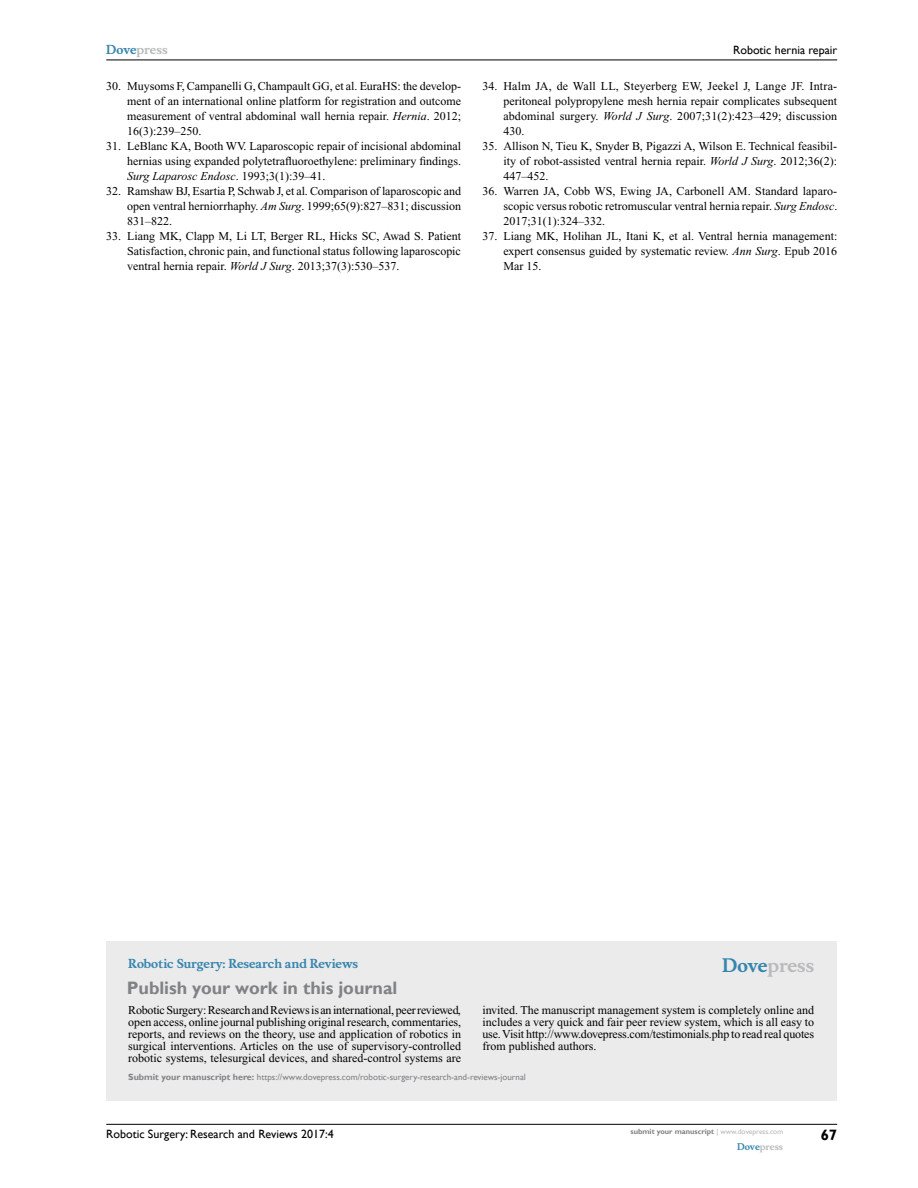
<style>
.page{position:relative;width:918px;height:1188px;background:#fff}
.page>*{position:absolute;margin:0;border:0;box-sizing:border-box;transform-origin:0 0}
.t1{font:700 18px "Gill Sans";color:#808285}
.t2{font:700 18px "Musee";color:#b8babc}
.t3{font:700 15px "Gill Sans";color:#000}
.t4{font:12px/15px "Times New Roman";color:#000;text-align:justify}
.t5{font:12px "Gill Sans";color:#000}
.t6{font:700 12px "Musee";color:#3785ad}
.t7{font:700 12px "Musee";color:#b8babc}
.t8{font:9px "Gill Sans";color:#808285}
.t9{font:700 9px "Musee";color:#b8babc}
.t10{font:700 7.5px "Gill Sans";color:#808285}
.s1{color:#3785ad}
.s2{font-style:italic}
.s3{font-weight:700}
.s4{font-weight:400;color:#b8babc}
</style>
<div class="page">
<div style="left:106px;top:941px;width:731px;height:159px;background:#ebebec"></div>
<hr style="left:106px;top:1124px;width:731px;height:1px;background:#000">
<hr style="left:106px;top:60px;width:731px;height:1px;background:#000">
<p class="t7" style="left:106px;top:43px;width:63px"><span class="s1">Dove</span>press</p>
<p class="t4" style="left:127px;top:79px;width:335px;text-indent:-21px">30. Muysoms F, Campanelli G, Champault GG, et al. EuraHS: the develop&shy;ment of an international online platform for registration and outcome measurement of ventral abdominal wall hernia repair. <span class="s2">Hernia</span>. 2012; 16(3):239–250.</p>
<p class="t4" style="left:127px;top:139px;width:335px;text-indent:-21px">31. LeBlanc KA, Booth WV. Laparoscopic repair of incisional abdominal hernias using expanded polytetrafluoroethylene: preliminary findings.<br><span class="s2">Surg Laparosc Endosc</span>. 1993;3(1):39–41.</p>
<p class="t4" style="left:127px;top:184px;width:335px;text-indent:-21px">32. Ramshaw BJ, Esartia P, Schwab J, et al. Comparison of laparoscopic and open ventral herniorrhaphy. <span class="s2">Am Surg</span>. 1999;65(9):827–831; discussion 831–822.</p>
<p class="t4" style="left:127px;top:229px;width:335px;text-indent:-21px">33. Liang MK, Clapp M, Li LT, Berger RL, Hicks SC, Awad S. Patient Satisfaction, chronic pain, and functional status following laparoscopic ventral hernia repair. <span class="s2">World J Surg</span>. 2013;37(3):530–537.</p>
<p class="t5" style="left:733px;top:43px;width:106px">Robotic hernia repair</p>
<p class="t4" style="left:503px;top:79px;width:335px;text-indent:-21px">34. Halm JA, de Wall LL, Steyerberg EW, Jeekel J, Lange JF. Intra&shy;peritoneal polypropylene mesh hernia repair complicates subsequent abdominal surgery. <span class="s2">World J Surg</span>. 2007;31(2):423–429; discussion 430.</p>
<p class="t4" style="left:503px;top:139px;width:335px;text-indent:-21px">35. Allison N, Tieu K, Snyder B, Pigazzi A, Wilson E. Technical feasibil&shy;ity of robot-assisted ventral hernia repair. <span class="s2">World J Surg</span>. 2012;36(2):<br>447–452.</p>
<p class="t4" style="left:503px;top:184px;width:336px;text-indent:-21px">36. Warren JA, Cobb WS, Ewing JA, Carbonell AM. Standard laparo&shy;scopic versus robotic retromuscular ventral hernia repair. <span class="s2">Surg Endosc</span>.<br>2017;31(1):324–332.</p>
<p class="t4" style="left:503px;top:229px;width:336px;text-indent:-21px">37. Liang MK, Holihan JL, Itani K, et al. Ventral hernia management: expert consensus guided by systematic review. <span class="s2">Ann Surg</span>. Epub 2016<br>Mar 15.</p>
<p class="t6" style="left:128px;top:956px;width:231px">Robotic Surgery: Research and Reviews</p>
<h1 class="t1" style="left:127px;top:977px;width:272px">Publish your work in this journal</h1>
<h1 class="t2" style="left:722px;top:955px;width:94px"><span class="s1">Dove</span>press</h1>
<p class="t4" style="left:128px;top:1004px;width:334px;line-height:12px">Robotic Surgery: Research and Reviews is an international, peer reviewed, open access, online journal publishing original research, commentaries, reports, and reviews on the theory, use and application of robotics in surgical interventions. Articles on the use of supervisory-controlled robotic systems, telesurgical devices, and shared-control systems are</p>
<p class="t4" style="left:482px;top:1004px;width:333px;line-height:12px">invited. The manuscript management system is completely online and includes a very quick and fair peer review system, which is all easy to use. Visit http://www.dovepress.com/testimonials.php to read real quotes from published authors.</p>
<p class="t8" style="left:128px;top:1072px;width:399px"><span class="s3">Submit your manuscript here:</span> https://www.dovepress.com/robotic-surgery-research-and-reviews-journal</p>
<p class="t5" style="left:106px;top:1127px;width:229px">Robotic Surgery: Research and Reviews 2017:4</p>
<p class="t10" style="left:631px;top:1127px;width:154px">submit your manuscript <span class="s4">| www.dovepress.com</span></p>
<p class="t9" style="left:737px;top:1141px;width:48px"><span class="s1">Dove</span>press</p>
<p class="t3" style="left:821px;top:1126px;width:18px">67</p>
</div>
